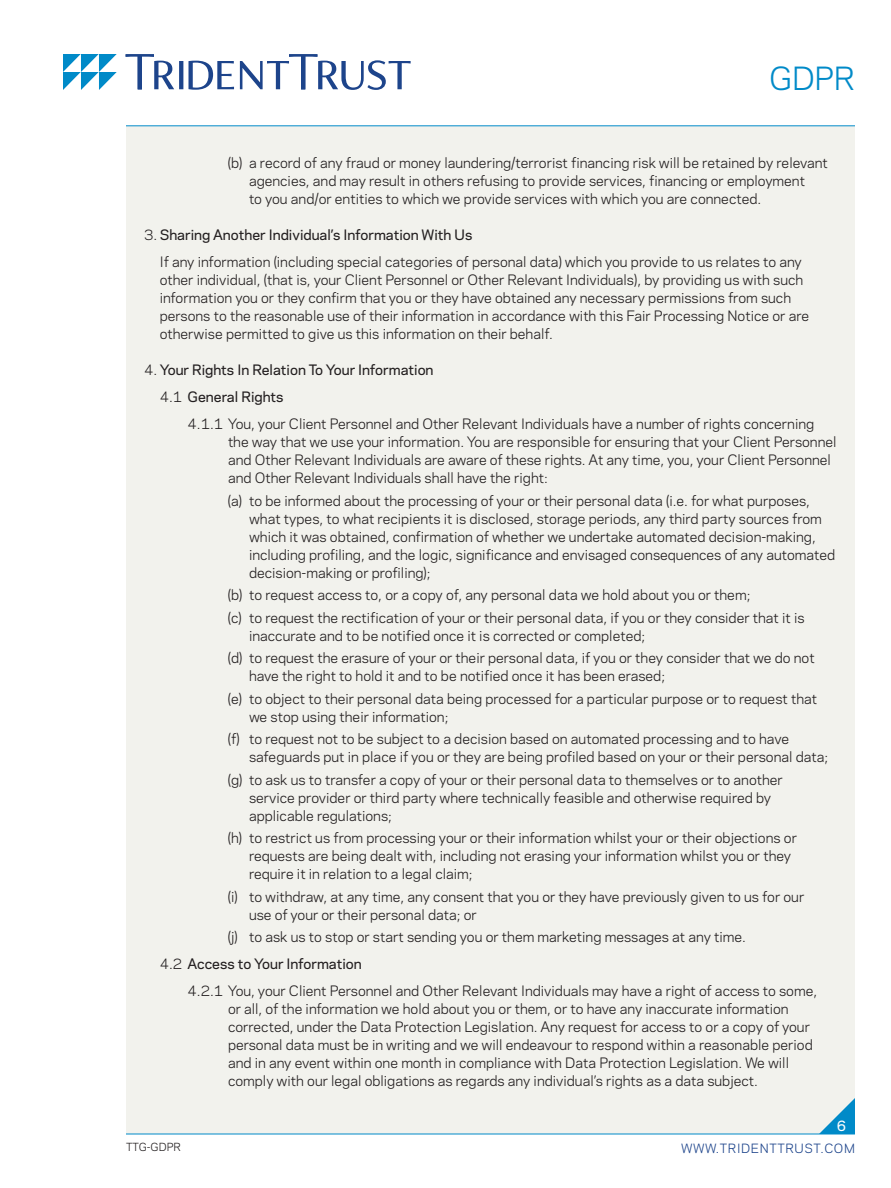
<style>
.page{position:relative;width:891px;height:1188px;background:#fff}
.page>*{position:absolute;margin:0;border:0;box-sizing:border-box;transform-origin:0 0}
.t1{font:30px "Polaris";color:#008ac8}
.Basic_w_3_sp_before{font:13.5px/18px "Polaris";color:#231f20}
.Basic_w_6_sp_before{font:13.5px/18px "Polaris";color:#231f20}
.Basic_w_6_sp_before-2{font:500 13.5px "Polaris";color:#231f20}
.t2{font:500 13.5px "Polaris";color:#fff}
.t3{font:12px "Polaris";letter-spacing:.05em;color:#1d448b}
.t4{font:10.5px "Polaris";color:#231f20}
.s1{font-weight:400}
</style>
<div class="page">
<svg style="left:126px;top:54px;width:285px;height:36px"></svg>
<svg style="left:63px;top:54px;width:54px;height:36px"></svg>
<div style="left:126px;top:127px;width:729px;height:1007px;background:#f2f2ed"></div>
<hr style="left:126px;top:126px;width:729px;height:1px;background:#008ac8">
<hr style="left:126px;top:1134px;width:729px;height:1px;background:#008ac8">
<h1 class="t1" style="left:769px;top:56px;width:87px">GDPR</h1>
<p class="Basic_w_3_sp_before" style="left:249px;top:153px;width:580px;text-indent:-21px">(b) a record of any fraud or money laundering/terrorist financing risk will be retained by relevant agencies, and may result in others refusing to provide services, financing or employment<br>to you and/or entities to which we provide services with which you are connected.</p>
<p class="Basic_w_6_sp_before-2" style="left:144px;top:225px;width:330px"><span class="s1">3.</span> Sharing Another Individual’s Information With Us</p>
<p class="Basic_w_6_sp_before" style="left:160px;top:252px;width:651px">If any information (including special categories of personal data) which you provide to us relates to any other individual, (that is, your Client Personnel or Other Relevant Individuals), by providing us with such information you or they confirm that you or they have obtained any necessary permissions from such persons to the reasonable use of their information in accordance with this Fair Processing Notice or are otherwise permitted to give us this information on their behalf.</p>
<p class="Basic_w_6_sp_before-2" style="left:144px;top:360px;width:291px"><span class="s1">4.</span> Your Rights In Relation To Your Information</p>
<p class="Basic_w_6_sp_before-2" style="left:160px;top:387px;width:125px"><span class="s1">4.1</span> General Rights</p>
<p class="Basic_w_6_sp_before" style="left:228px;top:414px;width:610px;text-indent:-41px">4.1.1 You, your Client Personnel and Other Relevant Individuals have a number of rights concerning the way that we use your information. You are responsible for ensuring that your Client Personnel and Other Relevant Individuals are aware of these rights. At any time, you, your Client Personnel and Other Relevant Individuals shall have the right:</p>
<p class="Basic_w_3_sp_before" style="left:249px;top:491px;width:588px;text-indent:-21px">(a) to be informed about the processing of your or their personal data (i.e. for what purposes, what types, to what recipients it is disclosed, storage periods, any third party sources from which it was obtained, confirmation of whether we undertake automated decision-making, including profiling, and the logic, significance and envisaged consequences of any automated decision-making or profiling);</p>
<p class="Basic_w_3_sp_before" style="left:228px;top:585px;width:524px">(b) to request access to, or a copy of, any personal data we hold about you or them;</p>
<p class="Basic_w_3_sp_before" style="left:249px;top:608px;width:557px;text-indent:-21px">(c) to request the rectification of your or their personal data, if you or they consider that it is inaccurate and to be notified once it is corrected or completed;</p>
<p class="Basic_w_3_sp_before" style="left:249px;top:648px;width:567px;text-indent:-21px">(d) to request the erasure of your or their personal data, if you or they consider that we do not have the right to hold it and to be notified once it has been erased;</p>
<p class="Basic_w_3_sp_before" style="left:249px;top:689px;width:570px;text-indent:-21px">(e) to object to their personal data being processed for a particular purpose or to request that we stop using their information;</p>
<p class="Basic_w_3_sp_before" style="left:249px;top:729px;width:581px;text-indent:-21px">(f) to request not to be subject to a decision based on automated processing and to have safeguards put in place if you or they are being profiled based on your or their personal data;</p>
<p class="Basic_w_3_sp_before" style="left:249px;top:770px;width:535px;text-indent:-21px">(g) to ask us to transfer a copy of your or their personal data to themselves or to another service provider or third party where technically feasible and otherwise required by applicable regulations;</p>
<p class="Basic_w_3_sp_before" style="left:249px;top:828px;width:550px;text-indent:-21px">(h) to restrict us from processing your or their information whilst your or their objections or requests are being dealt with, including not erasing your information whilst you or they require it in relation to a legal claim;</p>
<p class="Basic_w_3_sp_before" style="left:249px;top:887px;width:557px;text-indent:-21px">(i) to withdraw, at any time, any consent that you or they have previously given to us for our use of your or their personal data; or</p>
<p class="Basic_w_3_sp_before" style="left:228px;top:927px;width:520px">(j) to ask us to stop or start sending you or them marketing messages at any time.</p>
<p class="Basic_w_6_sp_before-2" style="left:160px;top:954px;width:204px"><span class="s1">4.2</span> Access to Your Information</p>
<p class="Basic_w_6_sp_before" style="left:228px;top:981px;width:591px;text-indent:-41px">4.2.1 You, your Client Personnel and Other Relevant Individuals may have a right of access to some, or all, of the information we hold about you or them, or to have any inaccurate information corrected, under the Data Protection Legislation. Any request for access to or a copy of your personal data must be in writing and we will endeavour to respond within a reasonable period and in any event within one month in compliance with Data Protection Legislation. We will comply with our legal obligations as regards any individual’s rights as a data subject.</p>
<p class="t4" style="left:126px;top:1139px;width:56px">TTG-GDPR</p>
<p class="t2" style="left:837px;top:1116px;width:11px">6</p>
<p class="t3" style="left:681px;top:1139px;width:175px">WWW.TRIDENTTRUST.COM</p>
</div>
